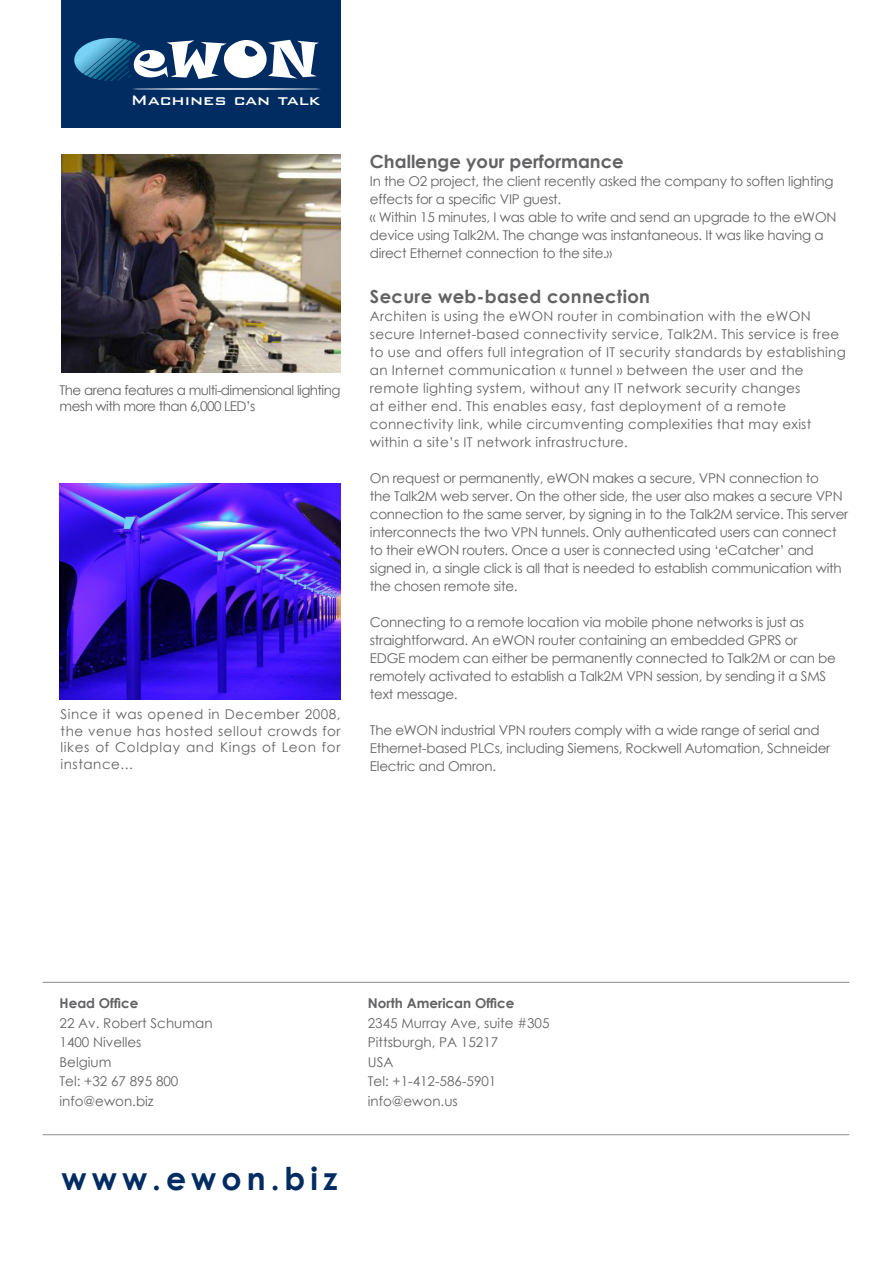
<style>
.page{position:relative;width:893px;height:1263px;background:#fff}
.page>*{position:absolute;margin:0;border:0;box-sizing:border-box;transform-origin:0 0}
._01_corps_de_texte{font:700 31.5px "Century Gothic";letter-spacing:.16em;color:#002c62}
.t1{font:500 18.45px "Bank Gothic BT";color:#fff}
._01_corps_de_texte-2{font:700 18px "Century Gothic";letter-spacing:.02em;color:#636366}
._01_corps_de_texte-3{font:700 18px "Century Gothic";color:#636366}
._01_corps_de_texte-4{font:13.5px/18px "Century Gothic";letter-spacing:-.02em;color:#636366}
._01_corps_de_texte-5{font:13.5px/18px "Century Gothic";letter-spacing:.02em;color:#636366}
._01_corps_de_texte-6{font:13.5px "Century Gothic";color:#636366}
._01_corps_de_texte-7{font:13.5px/16.5px "Century Gothic";letter-spacing:-.04em;color:#636366}
._01_corps_de_texte-8{font:700 13.5px "Century Gothic";color:#636366}
</style>
<div class="page">
<div style="left:61px;top:0;width:280px;height:128px;background:#002c62"></div>
<img style="left:60px;top:483px;width:281px;height:216px">
<img style="left:62px;top:154px;width:279px;height:219px">
<hr style="left:132px;top:88px;width:189px;height:2px;background:#fff;border-radius:50%">
<svg style="left:74px;top:38px;width:245px;height:43px"></svg>
<hr style="left:43px;top:982px;width:806px;height:1px;background:#636366">
<hr style="left:43px;top:1134px;width:806px;height:1px;background:#636366">
<p class="t1" style="left:131px;top:90px;width:191px">Machines can talk</p>
<p class="_01_corps_de_texte-7" style="left:60px;top:381px;width:282px">The arena features a multi-dimensional lighting mesh with more than 6,000 LED’s</p>
<p class="_01_corps_de_texte-4" style="left:61px;top:706px;width:281px;line-height:16.5px;text-align:justify">Since it was opened in December 2008, the venue has hosted sellout crowds for likes of Coldplay and Kings of Leon for instance...</p>
<p class="_01_corps_de_texte-3" style="left:370px;top:148px;width:255px">Challenge your performance</p>
<p class="_01_corps_de_texte-4" style="left:370px;top:172px;width:465px">In the O2 project, the client recently asked the company to soften lighting effects for a specific VIP guest.</p>
<p class="_01_corps_de_texte-4" style="left:370px;top:208px;width:468px">« Within 15 minutes, I was able to write and send an upgrade to the eWON device using Talk2M. The change was instantaneous. It was like having a direct Ethernet connection to the site.»</p>
<p class="_01_corps_de_texte-2" style="left:370px;top:283px;width:282px">Secure web-based connection</p>
<p class="_01_corps_de_texte-5" style="left:370px;top:307px;width:477px">Architen is using the eWON router in combination with the eWON secure Internet-based connectivity service, Talk2M. This service is free to use and offers full integration of IT security standards by establishing an Internet communication « tunnel » between the user and the remote lighting system, without any IT network security changes<br>at either end. This enables easy, fast deployment of a remote connectivity link, while circumventing complexities that may exist within a site’s IT network infrastructure.</p>
<p class="_01_corps_de_texte-4" style="left:370px;top:469px;width:480px">On request or permanently, eWON makes a secure, VPN connection to<br>the Talk2M web server. On the other side, the user also makes a secure VPN connection to the same server, by signing in to the Talk2M service. This server interconnects the two VPN tunnels. Only authenticated users can connect to their eWON routers. Once a user is connected using ‘eCatcher’ and signed in, a single click is all that is needed to establish communication with the chosen remote site.</p>
<p class="_01_corps_de_texte-4" style="left:370px;top:613px;width:468px">Connecting to a remote location via mobile phone networks is just as straightforward. An eWON router containing an embedded GPRS or EDGE modem can either be permanently connected to Talk2M or can be remotely activated to establish a Talk2M VPN session, by sending it a SMS text message.</p>
<p class="_01_corps_de_texte-4" style="left:370px;top:721px;width:462px">The eWON industrial VPN routers comply with a wide range of serial and<br>Ethernet-based PLCs, including Siemens, Rockwell Automation, Schneider<br>Electric and Omron.</p>
<p class="_01_corps_de_texte-8" style="left:60px;top:993px;width:80px">Head Office</p>
<p class="_01_corps_de_texte-6" style="left:60px;top:1013px;width:155px">22 Av. Robert Schuman</p>
<p class="_01_corps_de_texte-6" style="left:60px;top:1033px;width:84px">1400 Nivelles</p>
<p class="_01_corps_de_texte-6" style="left:60px;top:1052px;width:53px">Belgium</p>
<p class="_01_corps_de_texte-6" style="left:60px;top:1072px;width:120px">Tel: +32 67 895 800</p>
<p class="_01_corps_de_texte-6" style="left:60px;top:1091px;width:96px">info@ewon.biz</p>
<p class="_01_corps_de_texte" style="left:62px;top:1154px;width:277px">www.ewon.biz</p>
<p class="_01_corps_de_texte-8" style="left:368px;top:993px;width:148px">North American Office</p>
<p class="_01_corps_de_texte-6" style="left:368px;top:1013px;width:183px">2345 Murray Ave, suite #305</p>
<p class="_01_corps_de_texte-6" style="left:368px;top:1033px;width:132px">Pittsburgh, PA 15217</p>
<p class="_01_corps_de_texte-4" style="left:368px;top:1053px;width:27px">USA</p>
<p class="_01_corps_de_texte-6" style="left:368px;top:1072px;width:130px">Tel: +1-412-586-5901</p>
<p class="_01_corps_de_texte-6" style="left:368px;top:1091px;width:91px">info@ewon.us</p>
</div>
